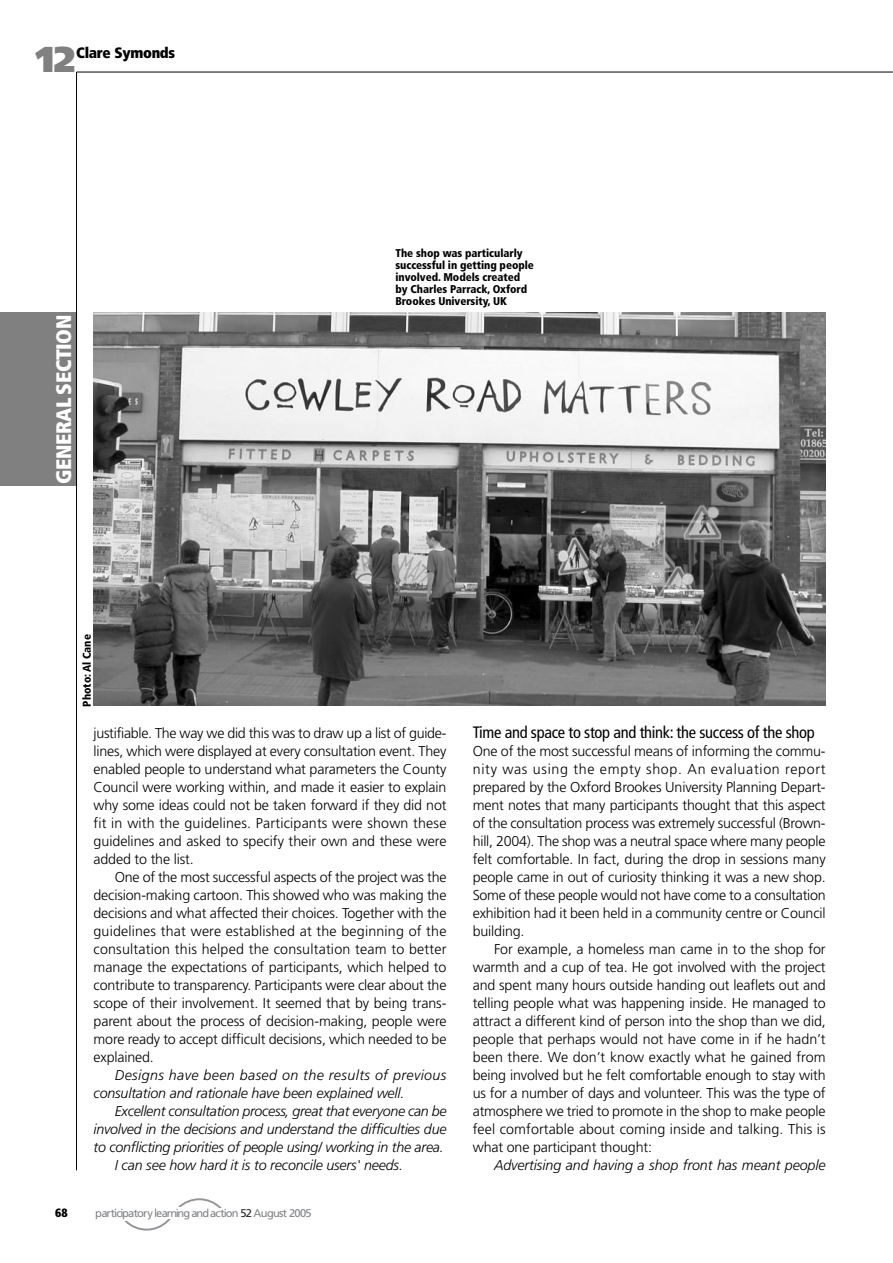
<style>
.page{position:relative;width:893px;height:1263px;background:#fff}
.page>*{position:absolute;margin:0;border:0;box-sizing:border-box;transform-origin:0 0}
.t1{font:900 36px "Frutiger";color:#808080}
.t2{font:900 condensed 21px "Frutiger";letter-spacing:-.02em;color:#fff}
.t3{font:condensed 16.5px "Frutiger";letter-spacing:-.02em;color:#000}
.t4{font:900 condensed 15px "Frutiger";letter-spacing:-.02em;color:#000}
.t5{font:300 14.25px/18px "Frutiger";letter-spacing:-.01em;color:#000;text-align:justify}
.t6{font:italic 300 14.25px/18px "Frutiger";letter-spacing:-.01em;color:#000}
.t7{font:900 condensed 12px "Frutiger";color:#000}
.t8{font:900 condensed 11.25px/12px "Frutiger";letter-spacing:-.005em;color:#000}
.t9{font:11.1px "Frutiger";letter-spacing:-.07em;color:#808285}
.s1{color:#231f20}
</style>
<div class="page">
<div style="left:0;top:313px;width:76px;height:173px;background:#808080"></div>
<hr style="left:77px;top:72px;width:816px;height:1px;background:#000">
<hr style="left:76px;top:72px;width:1px;height:1098px;background:#000">
<svg style="left:124px;top:1198px;width:98px;height:33px"></svg>
<div style="left:120px;top:1216px;width:10px;height:5px;background:#fff"></div>
<img style="left:94px;top:313px;width:731px;height:393px">
<h1 class="t1" style="left:36px;top:45px;width:41px">12</h1>
<p class="t4" style="left:76px;top:47px;width:101px">Clare Symonds</p>
<h2 class="t2" style="left:55px;top:484px;width:170px;rotate:-90deg">GENERAL SECTION</h2>
<p class="t8" style="left:82px;top:706px;width:74px;rotate:-90deg">Photo: Al Cane</p>
<p class="t8" style="left:395px;top:248px;width:140px">The shop was particularly successful in getting people involved. Models created by Charles Parrack, Oxford<br>Brookes University, UK</p>
<p class="t5" style="left:94px;top:725px;width:354px">justifiable. The way we did this was to draw up a list of guide&shy;lines, which were displayed at every consultation event. They enabled people to understand what parameters the County Council were working within, and made it easier to explain why some ideas could not be taken forward if they did not fit in with the guidelines. Participants were shown these guidelines and asked to specify their own and these were added to the list.</p>
<p class="t5" style="left:94px;top:869px;width:354px;text-indent:21px">One of the most successful aspects of the project was the decision-making cartoon. This showed who was making the decisions and what affected their choices. Together with the guidelines that were established at the beginning of the consultation this helped the consultation team to better manage the expectations of participants, which helped to contribute to transparency. Participants were clear about the scope of their involvement. It seemed that by being trans&shy;parent about the process of decision-making, people were more ready to accept difficult decisions, which needed to be explained.</p>
<p class="t6" style="left:94px;top:1067px;width:354px;text-indent:21px">Designs have been based on the results of previous consultation and rationale have been explained well.</p>
<p class="t6" style="left:115px;top:1103px;width:333px">Excellent consultation process, great that everyone can be</p>
<p class="t6" style="left:94px;top:1121px;width:354px">involved in the decisions and understand the difficulties due</p>
<p class="t6" style="left:94px;top:1139px;width:352px">to conflicting priorities of people using/ working in the area.</p>
<p class="t6" style="left:115px;top:1157px;width:290px">I can see how hard it is to reconcile users' needs.</p>
<p class="t7" style="left:55px;top:1208px;width:14px">68</p>
<p class="t9" style="left:95px;top:1208px;width:218px">participatory learning and action <span class="s1">52</span> August 2005</p>
<p class="t3" style="left:473px;top:726px;width:343px">Time and space to stop and think: the success of the shop</p>
<p class="t5" style="left:473px;top:743px;width:354px">One of the most successful means of informing the commu&shy;nity was using the empty shop. An evaluation report prepared by the Oxford Brookes University Planning Depart&shy;ment notes that many participants thought that this aspect of the consultation process was extremely successful (Brown&shy;hill, 2004). The shop was a neutral space where many people felt comfortable. In fact, during the drop in sessions many people came in out of curiosity thinking it was a new shop.<br>Some of these people would not have come to a consultation exhibition had it been held in a community centre or Council building.</p>
<p class="t5" style="left:473px;top:941px;width:354px;text-indent:21px">For example, a homeless man came in to the shop for warmth and a cup of tea. He got involved with the project and spent many hours outside handing out leaflets out and telling people what was happening inside. He managed to attract a different kind of person into the shop than we did, people that perhaps would not have come in if he hadn’t been there. We don’t know exactly what he gained from being involved but he felt comfortable enough to stay with us for a number of days and volunteer. This was the type of atmosphere we tried to promote in the shop to make people feel comfortable about coming inside and talking. This is what one participant thought:</p>
<p class="t6" style="left:494px;top:1157px;width:333px">Advertising and having a shop front has meant people</p>
</div>
